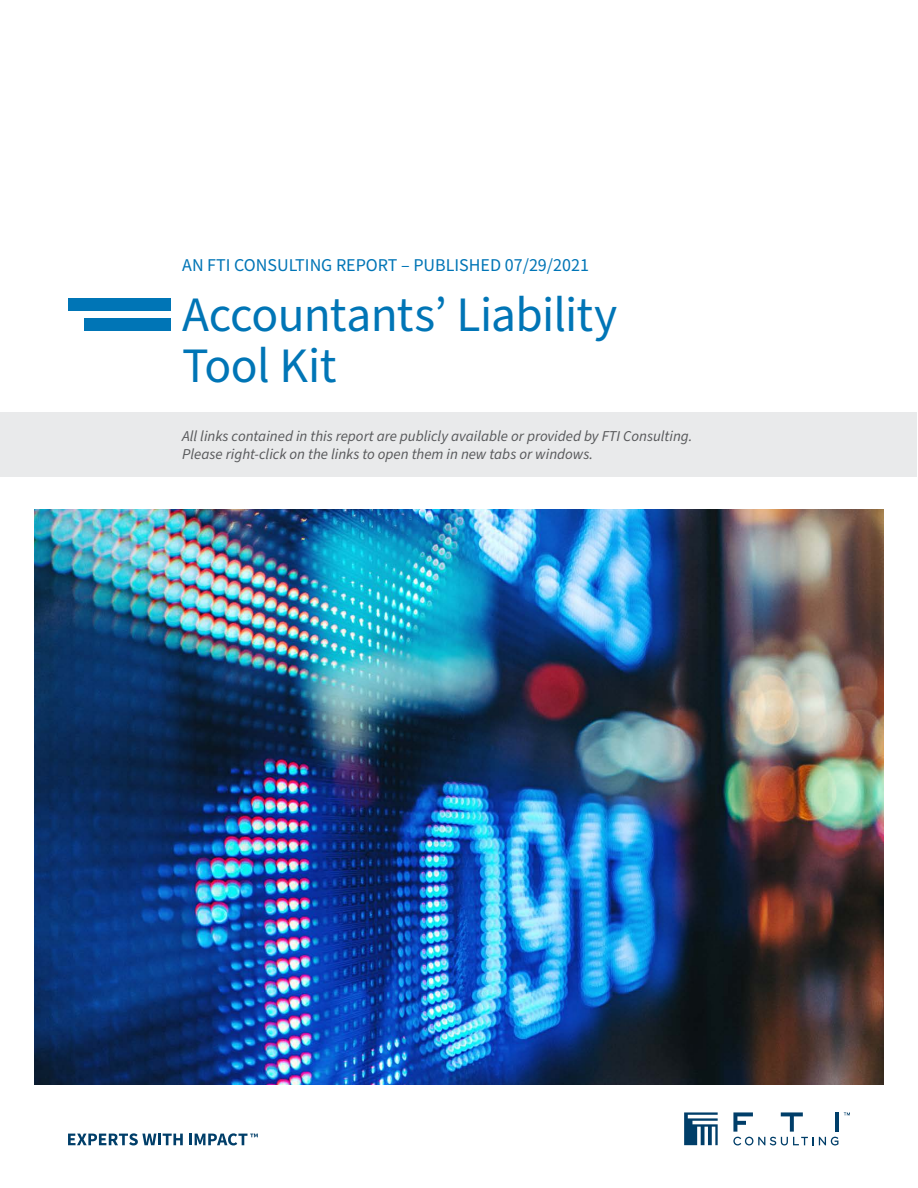
<style>
.page{position:relative;width:918px;height:1188px;background:#fff}
.page>*{position:absolute;margin:0;border:0;box-sizing:border-box;transform-origin:0 0}
.Headline{font:49.5px/51px "Source Sans Pro";letter-spacing:-.015em;color:#0075b6}
.Report_Label{font:18px "Source Sans Pro";color:#0075b6}
.Report_Label-2{font:italic 15px/18px "Source Sans Pro";color:#57585a}
</style>
<div class="page">
<svg style="left:68px;top:1133px;width:115px;height:12px"></svg>
<svg style="left:189px;top:1133px;width:69px;height:12px"></svg>
<svg style="left:684px;top:1112px;width:34px;height:33px"></svg>
<svg style="left:844px;top:1112px;width:6px;height:3px"></svg>
<hr style="left:835px;top:1112px;width:4px;height:20px;background:#003e69">
<svg style="left:733px;top:1112px;width:105px;height:33px"></svg>
<div style="left:69px;top:298px;width:102px;height:13px;background:#0075b6"></div>
<div style="left:85px;top:319px;width:86px;height:12px;background:#0075b6"></div>
<div style="left:1px;top:413px;width:916px;height:64px;background:#e9eaeb"></div>
<img style="left:34px;top:510px;width:850px;height:574px">
<p class="Report_Label" style="left:182px;top:253px;width:408px">AN FTI CONSULTING REPORT – PUBLISHED 07/29/2021</p>
<p class="Headline" style="left:182px;top:290px;width:437px">Accountants’ Liability<br>Tool Kit</p>
<p class="Report_Label-2" style="left:182px;top:428px;width:512px">All links contained in this report are publicly available or provided by FTI Consulting.<br>Please right-click on the links to open them in new tabs or windows.</p>
</div>
